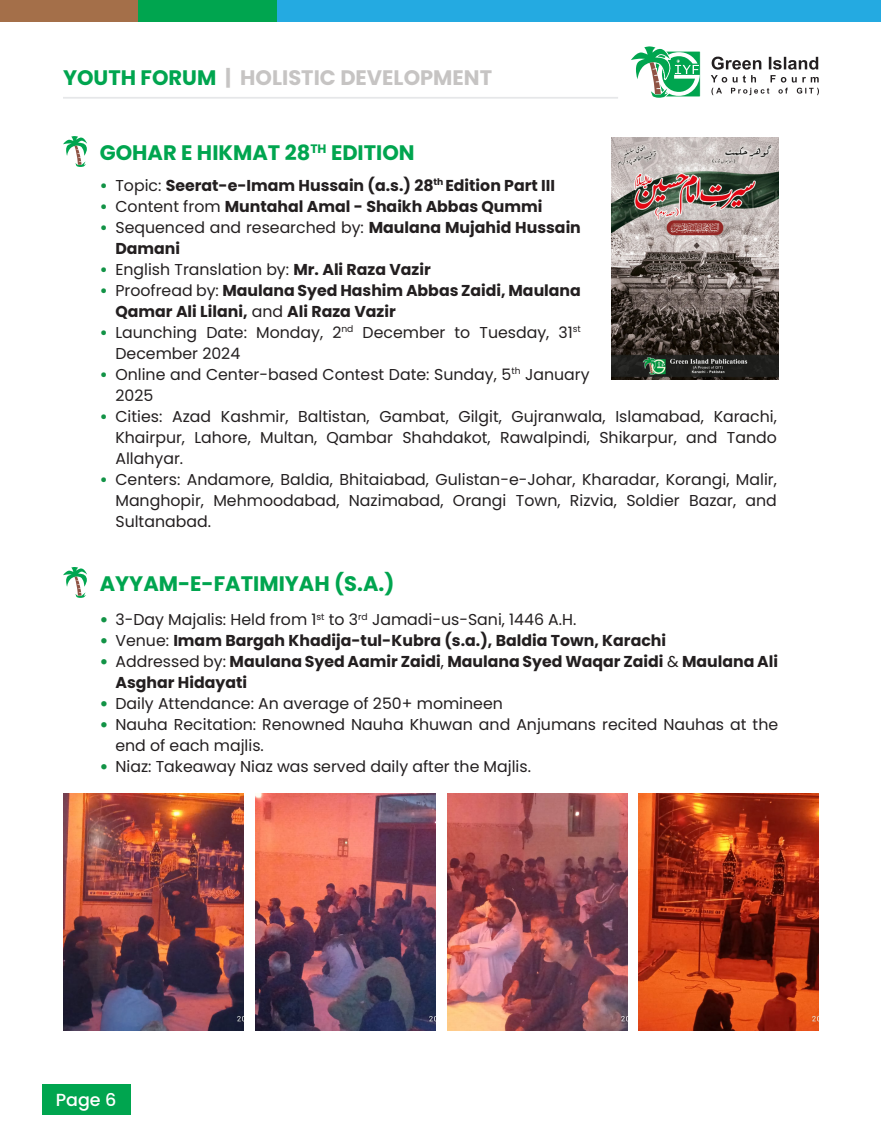
<style>
.page{position:relative;width:882px;height:1134px;background:#fff}
.page>*{position:absolute;margin:0;border:0;box-sizing:border-box;transform-origin:0 0}
.t1{font:700 21px "Poppins";color:#00a54f}
.t2{font:700 21px "Poppins";color:#c6c4c3}
.t3{font:500 17.5px "Poppins";color:#fff}
.t4{font:15.75px/21px "Poppins";color:#231f20}
.t5{font:700 15.75px/21px "Poppins";color:#231f20}
.s1{color:#00a54f}
.s2{color:#129346}
.s3{font-weight:400}
.s4{font-weight:700;color:#129346}
.s5{font-weight:700}
.s6{font-weight:900;color:#129346}
</style>
<div class="page">
<div style="left:655px;top:51px;width:46px;height:46px;border:1px solid #fff"></div>
<svg style="left:711px;top:57px;width:108px;height:38px"></svg>
<div style="left:42px;top:1085px;width:88px;height:30px;background:#00a54f"></div>
<div style="left:277px;top:0;width:604px;height:21px;background:#24aae1"></div>
<div style="left:138px;top:0;width:139px;height:21px;background:#00a54f"></div>
<div style="left:0;top:0;width:138px;height:21px;background:#a46f49"></div>
<hr style="left:63px;top:97px;width:555px;height:2px;background:#e6e7e9">
<svg style="left:631px;top:46px;width:69px;height:52px"></svg>
<svg style="left:63px;top:136px;width:24px;height:31px"></svg>
<svg style="left:63px;top:567px;width:24px;height:31px"></svg>
<img style="left:612px;top:138px;width:166px;height:241px">
<img style="left:63px;top:793px;width:181px;height:238px">
<img style="left:255px;top:793px;width:181px;height:238px">
<img style="left:447px;top:793px;width:181px;height:238px">
<img style="left:638px;top:793px;width:181px;height:238px">
<h1 class="t2" style="left:63px;top:66px;width:431px"><span class="s1">YOUTH FORUM</span> | HOLISTIC DEVELOPMENT</h1>
<p class="t1" style="left:100px;top:140px;width:317px">GOHAR E HIKMAT 28<sup>TH</sup> EDITION</p>
<p class="t5" style="left:100px;top:175px;width:457px"><span class="s2">•</span> <span class="s3">Topic:</span> Seerat-e-Imam Hussain (a.s.) 28<sup>th</sup> Edition Part III</p>
<p class="t5" style="left:100px;top:196px;width:444px"><span class="s2">•</span> <span class="s3">Content from</span> Muntahal Amal - Shaikh Abbas Qummi</p>
<p class="t5" style="left:115px;top:217px;width:467px;text-indent:-16px"><span class="s2">•</span> <span class="s3">Sequenced and researched by:</span> Maulana Mujahid Hussain<br>Damani</p>
<p class="t4" style="left:100px;top:259px;width:333px"><span class="s4">•</span> English Translation by: <span class="s5">Mr. Ali Raza Vazir</span></p>
<p class="t5" style="left:115px;top:280px;width:467px;text-indent:-16px"><span class="s2">•</span> <span class="s3">Proofread by:</span> Maulana Syed Hashim Abbas Zaidi, Maulana<br>Qamar Ali Lilani, <span class="s3">and</span> Ali Raza Vazir</p>
<p class="t4" style="left:115px;top:322px;width:467px;text-indent:-16px"><span class="s4">•</span> Launching Date: Monday, 2<sup>nd</sup> December to Tuesday, 31<sup>st<br></sup>December 2024</p>
<p class="t4" style="left:115px;top:364px;width:476px;text-indent:-16px"><span class="s4">•</span> Online and Center-based Contest Date: Sunday, 5<sup>th</sup> January<br>2025</p>
<p class="t4" style="left:115px;top:406px;width:663px;text-align:justify;text-indent:-16px"><span class="s4">•</span> Cities: Azad Kashmir, Baltistan, Gambat, Gilgit, Gujranwala, Islamabad, Karachi, Khairpur, Lahore, Multan, Qambar Shahdakot, Rawalpindi, Shikarpur, and Tando Allahyar.</p>
<p class="t4" style="left:115px;top:469px;width:663px;text-align:justify;text-indent:-16px"><span class="s4">•</span> Centers: Andamore, Baldia, Bhitaiabad, Gulistan-e-Johar, Kharadar, Korangi, Malir, Manghopir, Mehmoodabad, Nazimabad, Orangi Town, Rizvia, Soldier Bazar, and Sultanabad.</p>
<p class="t1" style="left:100px;top:571px;width:296px">AYYAM-E-FATIMIYAH (S.A.)</p>
<p class="t4" style="left:100px;top:609px;width:478px"><span class="s6">•</span> 3-Day Majalis: Held from 1<sup>st</sup> to 3<sup>rd</sup> Jamadi-us-Sani, 1446 A.H.</p>
<p class="t5" style="left:100px;top:630px;width:568px"><span class="s6">•</span> <span class="s3">Venue:</span> Imam Bargah Khadija-tul-Kubra (s.a.), Baldia Town, Karachi</p>
<p class="t5" style="left:115px;top:651px;width:664px;text-indent:-16px"><span class="s6">•</span> <span class="s3">Addressed by:</span> Maulana Syed Aamir Zaidi<span class="s3">,</span> Maulana Syed Waqar Zaidi <span class="s3">&amp;</span> Maulana Ali<br>Asghar Hidayati</p>
<p class="t4" style="left:100px;top:693px;width:405px"><span class="s6">•</span> Daily Attendance: An average of 250+ momineen</p>
<p class="t4" style="left:115px;top:714px;width:664px;text-indent:-16px"><span class="s6">•</span> Nauha Recitation: Renowned Nauha Khuwan and Anjumans recited Nauhas at the end of each majlis.</p>
<p class="t4" style="left:100px;top:756px;width:433px"><span class="s6">•</span> Niaz: Takeaway Niaz was served daily after the Majlis.</p>
<p class="t3" style="left:56px;top:1089px;width:62px">Page 6</p>
</div>
